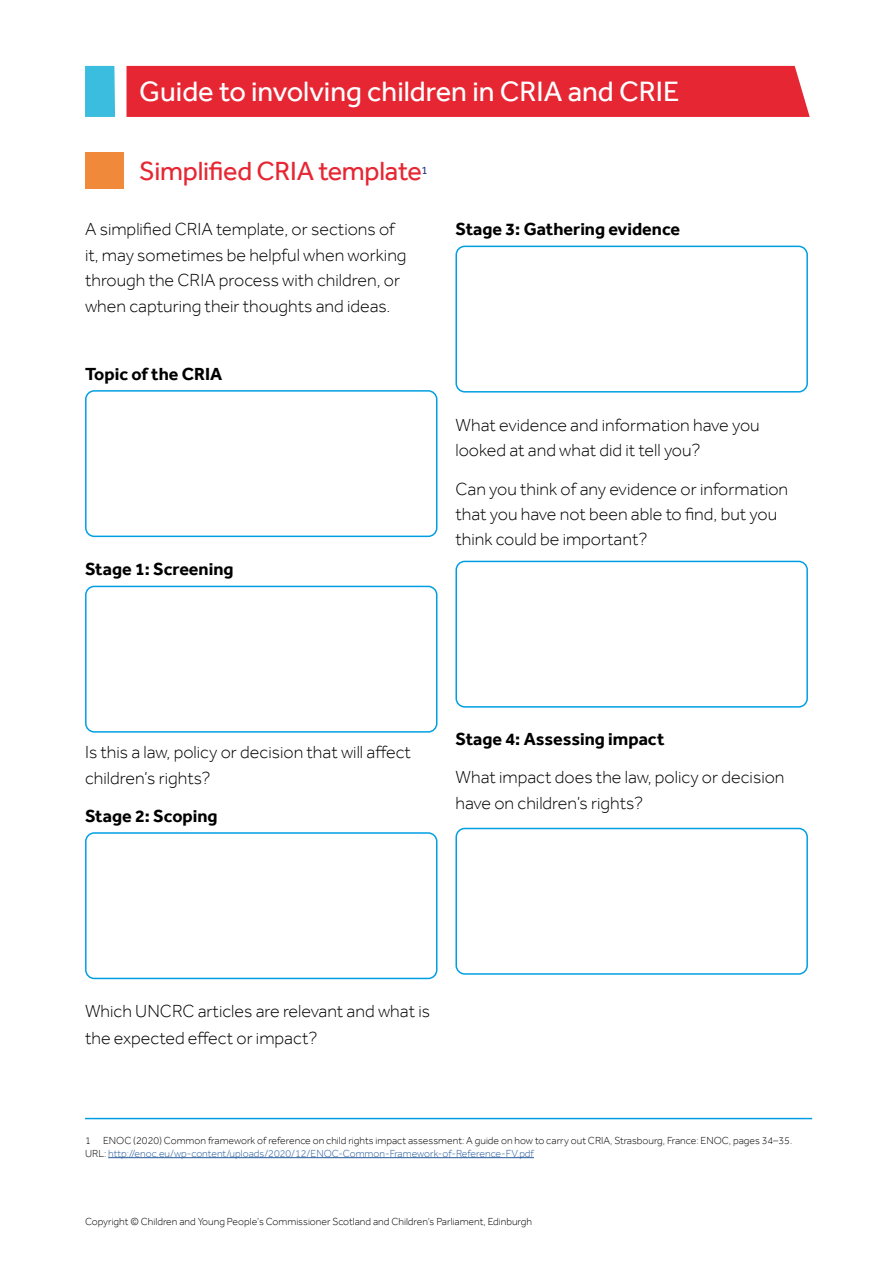
<style>
.page{position:relative;width:893px;height:1263px;background:#fff}
.page>*{position:absolute;margin:0;border:0;box-sizing:border-box;transform-origin:0 0}
.t1{font:28.8px "Effra";color:#fff}
.t2{font:27px "Effra";letter-spacing:-.01em;color:#e62733}
.t3{font:300 18px/25.5px "Effra";color:#000}
.t4{font:700 18px "Effra";color:#000}
.t5{font:11.4px "Effra";color:#283583}
.t6{font:300 10.5px/12.6px "Effra";color:#000}
.s1{color:#275b9b}
</style>
<div class="page">
<div style="left:126px;top:66px;width:684px;height:51px;background:#e62733"></div>
<div style="left:85px;top:66px;width:30px;height:51px;background:#3abdde"></div>
<hr style="left:85px;top:1118px;width:727px;height:1px;background:#009fe3">
<hr style="left:108px;top:1157px;width:426px;height:1px;background:#275b9b">
<div style="left:86px;top:152px;width:38px;height:37px;background:#f1893b"></div>
<div style="left:85px;top:390px;width:352px;height:147px;border:2px solid #009fe3;border-radius:9px"></div>
<div style="left:85px;top:586px;width:352px;height:147px;border:2px solid #009fe3;border-radius:9px"></div>
<div style="left:85px;top:832px;width:352px;height:147px;border:2px solid #009fe3;border-radius:9px"></div>
<div style="left:455px;top:246px;width:353px;height:147px;border:2px solid #009fe3;border-radius:9px"></div>
<div style="left:455px;top:561px;width:353px;height:147px;border:2px solid #009fe3;border-radius:9px"></div>
<div style="left:455px;top:828px;width:353px;height:147px;border:2px solid #009fe3;border-radius:9px"></div>
<h1 class="t1" style="left:139px;top:74px;width:542px">Guide to involving children in CRIA and CRIE</h1>
<h2 class="t2" style="left:139px;top:155px;width:284px">Simplified CRIA template</h2>
<p class="t5" style="left:422px;top:163px;width:8px">1</p>
<p class="t3" style="left:85px;top:216px;width:323px">A simplified CRIA template, or sections of it, may sometimes be helpful when working through the CRIA process with children, or when capturing their thoughts and ideas.</p>
<p class="t4" style="left:85px;top:363px;width:139px">Topic of the CRIA</p>
<p class="t4" style="left:85px;top:559px;width:150px">Stage 1: Screening</p>
<p class="t4" style="left:455px;top:218px;width:226px">Stage 3: Gathering evidence</p>
<p class="t3" style="left:455px;top:412px;width:306px">What evidence and information have you looked at and what did it tell you?</p>
<p class="t3" style="left:455px;top:476px;width:334px">Can you think of any evidence or information that you have not been able to find, but you think could be important?</p>
<p class="t3" style="left:85px;top:739px;width:327px">Is this a law, policy or decision that will affect children’s rights?</p>
<p class="t4" style="left:85px;top:805px;width:134px">Stage 2: Scoping</p>
<p class="t4" style="left:455px;top:728px;width:211px">Stage 4: Assessing impact</p>
<p class="t3" style="left:455px;top:764px;width:330px">What impact does the law, policy or decision have on children’s rights?</p>
<p class="t3" style="left:85px;top:998px;width:346px;line-height:27px">Which UNCRC articles are relevant and what is the expected effect or impact?</p>
<p class="t6" style="left:85px;top:1134px;width:709px">1 ENOC (2020) Common framework of reference on child rights impact assessment: A guide on how to carry out CRIA, Strasbourg, France: ENOC, pages 34–35.<br>URL: <span class="s1">http://enoc.eu/wp-content/uploads/2020/12/ENOC-Common-Framework-of-Reference-FV.pdf</span></p>
<p class="t6" style="left:85px;top:1215px;width:448px">Copyright © Children and Young People’s Commissioner Scotland and Children’s Parliament, Edinburgh</p>
</div>
